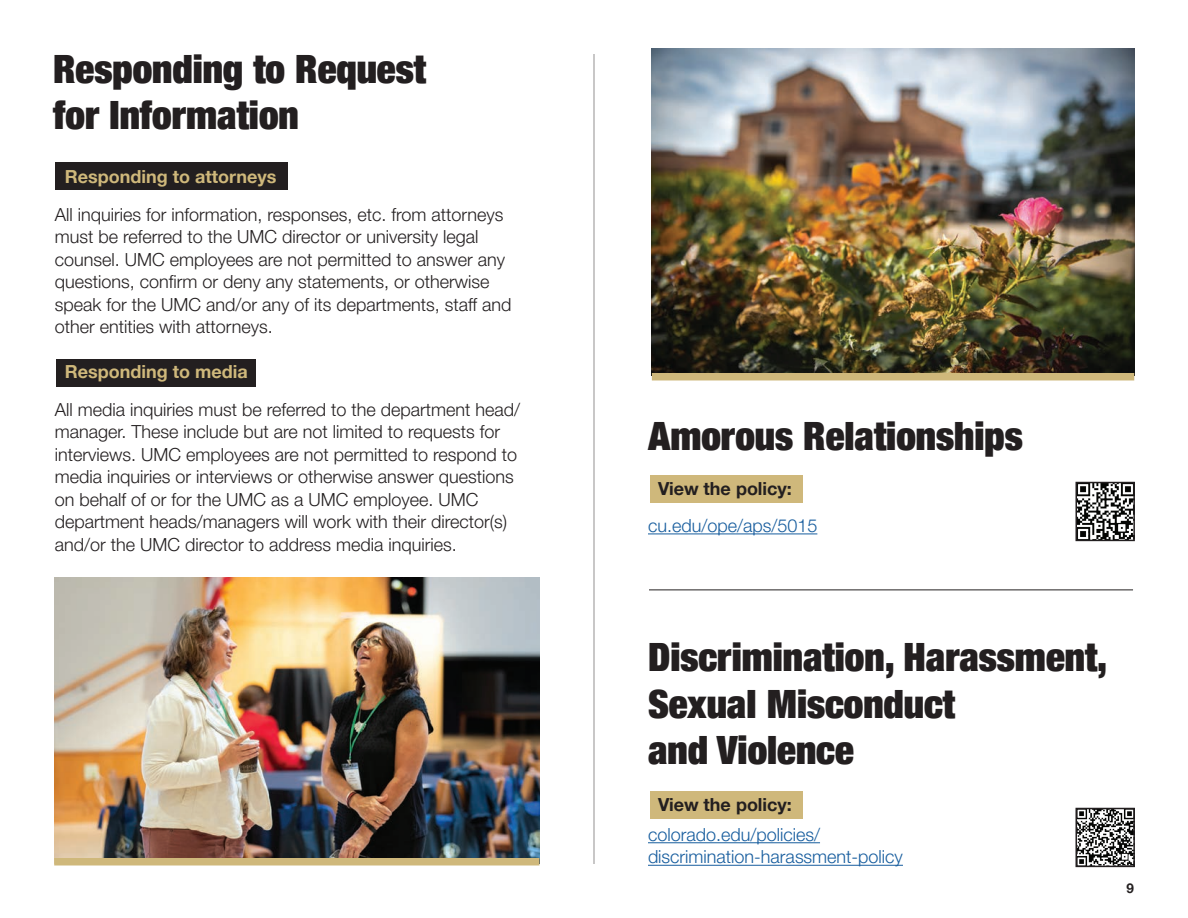
<style>
.page{position:relative;width:1188px;height:918px;background:#fff}
.page>*{position:absolute;margin:0;border:0;box-sizing:border-box;transform-origin:0 0}
.t1{font:900 condensed 39px/46.8px "Helvetica Neue LT Pro";color:#231f20}
.t2{font:300 18px/22.5px "Helvetica Neue LT Pro";color:#231f20}
.t3{font:300 18px/22.5px "Helvetica Neue LT Pro";color:#175d9e}
.t4{font:700 18px "Helvetica Neue LT Pro";color:#cfb87b}
.t5{font:700 18px "Helvetica Neue LT Pro";color:#231f20}
.t6{font:700 13.5px "Helvetica Neue LT Pro";color:#231f20}
</style>
<div class="page">
<hr style="left:594px;top:54px;width:1px;height:810px;background:#231f20">
<div style="left:56px;top:163px;width:232px;height:27px;background:#231f20"></div>
<div style="left:56px;top:359px;width:200px;height:28px;background:#231f20"></div>
<hr style="left:649px;top:590px;width:484px;height:1px;background:#231f20">
<img style="left:55px;top:578px;width:484px;height:280px">
<div style="left:650px;top:476px;width:152px;height:27px;background:#cfb87b"></div>
<div style="left:650px;top:792px;width:152px;height:27px;background:#cfb87b"></div>
<hr style="left:648px;top:533px;width:169px;height:1px;background:#175d9e">
<hr style="left:648px;top:842px;width:172px;height:1px;background:#175d9e">
<hr style="left:648px;top:865px;width:255px;height:1px;background:#175d9e">
<img style="left:652px;top:49px;width:482px;height:324px">
<img style="left:1079px;top:485px;width:53px;height:53px">
<div style="left:1076px;top:482px;width:59px;height:59px;border:2px solid #231f20"></div>
<img style="left:1079px;top:811px;width:53px;height:53px">
<div style="left:1076px;top:808px;width:59px;height:59px;border:2px solid #231f20"></div>
<div style="left:54px;top:858px;width:485px;height:8px;background:#cfb87b"></div>
<div style="left:652px;top:373px;width:482px;height:7px;background:#cfb87b"></div>
<h1 class="t1" style="left:53px;top:44px;width:374px">Responding to Request for Information</h1>
<p class="t4" style="left:65px;top:166px;width:213px">Responding to attorneys</p>
<p class="t2" style="left:55px;top:203px;width:458px">All inquiries for information, responses, etc. from attorneys must be referred to the UMC director or university legal counsel. UMC employees are not permitted to answer any questions, confirm or deny any statements, or otherwise speak for the UMC and/or any of its departments, staff and other entities with attorneys.</p>
<p class="t4" style="left:65px;top:361px;width:184px">Responding to media</p>
<p class="t2" style="left:55px;top:398px;width:467px">All media inquiries must be referred to the department head/ manager. These include but are not limited to requests for interviews. UMC employees are not permitted to respond to media inquiries or interviews or otherwise answer questions on behalf of or for the UMC as a UMC employee. UMC department heads/managers will work with their director(s) and/or the UMC director to address media inquiries.</p>
<h1 class="t1" style="left:648px;top:411px;width:376px">Amorous Relationships</h1>
<p class="t5" style="left:658px;top:477px;width:135px">View the policy:</p>
<p class="t3" style="left:648px;top:514px;width:171px">cu.edu/ope/aps/5015</p>
<h1 class="t1" style="left:648px;top:632px;width:461px">Discrimination, Harassment,<br>Sexual Misconduct<br>and Violence</h1>
<p class="t5" style="left:658px;top:793px;width:135px">View the policy:</p>
<p class="t3" style="left:648px;top:823px;width:256px">colorado.edu/policies/ discrimination-harassment-policy</p>
<p class="t6" style="left:1126px;top:880px;width:9px">9</p>
</div>
